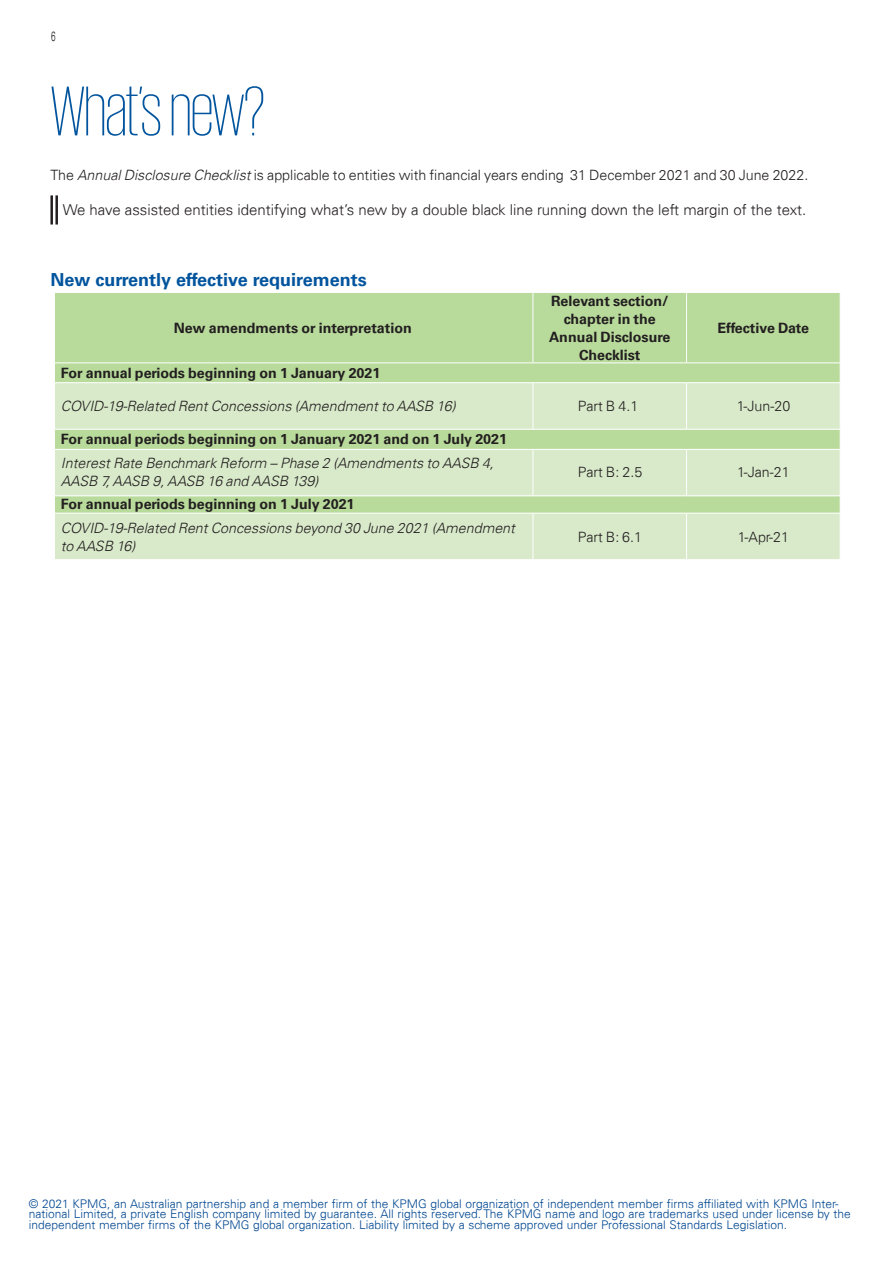
<style>
.page{position:relative;width:893px;height:1263px;background:#fff}
.page>*{position:absolute;margin:0;border:0;box-sizing:border-box;transform-origin:0 0}
.t1{font:200 72px "KPMG";letter-spacing:-.015em;color:#01549d}
.t2{font:700 18px "Univers 65";color:#01549d}
.t3{font:300 15px "Univers 45";color:#231f20}
.t4{font:700 14.25px/18px "Univers 65";color:#231f20;text-align:center}
.t5{font:italic 300 14.25px/18px "Univers 45";color:#231f20}
.t6{font:300 14.25px "Univers 45";color:#231f20}
.t7{font:300 13.5px "Univers 45";color:#231f20;scale:.6 1}
.t8{font:300 12px/10.5px "Univers 45";color:#014790}
.s1{font-style:italic}
</style>
<div class="page">
<hr style="left:892px;top:0;width:1px;height:1263px;background:#01549d">
<hr style="left:50px;top:195px;width:3px;height:30px;background:#231f20">
<hr style="left:55px;top:195px;width:3px;height:30px;background:#231f20">
<div style="left:55px;top:293px;width:785px;height:89px;background:#b8da9b"></div>
<svg style="left:55px;top:383px;width:785px;height:176px;background:#d2e6c0"></svg>
<hr style="left:533px;top:362px;width:154px;height:1px;background:#fff">
<hr style="left:687px;top:362px;width:153px;height:1px;background:#fff">
<hr style="left:533px;top:429px;width:154px;height:1px;background:#fff">
<hr style="left:687px;top:429px;width:153px;height:1px;background:#fff">
<hr style="left:533px;top:449px;width:154px;height:1px;background:#fff">
<hr style="left:687px;top:449px;width:153px;height:1px;background:#fff">
<hr style="left:533px;top:495px;width:154px;height:1px;background:#fff">
<hr style="left:687px;top:495px;width:153px;height:1px;background:#fff">
<hr style="left:533px;top:513px;width:154px;height:1px;background:#fff">
<hr style="left:687px;top:513px;width:153px;height:1px;background:#fff">
<hr style="left:686px;top:293px;width:1px;height:69px;background:#fff">
<hr style="left:686px;top:383px;width:1px;height:46px;background:#fff">
<hr style="left:686px;top:450px;width:1px;height:45px;background:#fff">
<hr style="left:686px;top:513px;width:1px;height:46px;background:#fff">
<hr style="left:533px;top:293px;width:1px;height:69px;background:#fff">
<hr style="left:55px;top:362px;width:478px;height:1px;background:#fff">
<hr style="left:533px;top:383px;width:1px;height:46px;background:#fff">
<hr style="left:55px;top:429px;width:478px;height:1px;background:#fff">
<hr style="left:55px;top:449px;width:478px;height:1px;background:#fff">
<hr style="left:533px;top:450px;width:1px;height:45px;background:#fff">
<hr style="left:55px;top:495px;width:478px;height:1px;background:#fff">
<hr style="left:55px;top:513px;width:478px;height:1px;background:#fff">
<hr style="left:533px;top:513px;width:1px;height:46px;background:#fff">
<p class="t7" style="left:51px;top:28px;width:9px">6</p>
<h1 class="t1" style="left:50px;top:77px;width:216px">What’s new?</h1>
<p class="t6" style="left:50px;top:167px;width:759px">The <span class="s1">Annual Disclosure Checklist</span> is applicable to entities with financial years ending 31 December 2021 and 30 June 2022.</p>
<p class="t3" style="left:63px;top:201px;width:745px">We have assisted entities identifying what’s new by a double black line running down the left margin of the text.</p>
<h2 class="t2" style="left:50px;top:269px;width:318px">New currently effective requirements</h2>
<p class="t4" style="left:174px;top:319px;width:239px">New amendments or interpretation</p>
<p class="t4" style="left:549px;top:292px;width:123px">Relevant section/ chapter in the<br>Annual Disclosure<br>Checklist</p>
<p class="t4" style="left:718px;top:319px;width:93px">Effective Date</p>
<p class="t4" style="left:61px;top:364px;width:321px">For annual periods beginning on 1 January 2021</p>
<p class="t5" style="left:61px;top:397px;width:396px">COVID-19-Related Rent Concessions (Amendment to AASB 16)</p>
<p class="t6" style="left:578px;top:397px;width:62px">Part B 4.1</p>
<p class="t6" style="left:737px;top:397px;width:55px">1-Jun-20</p>
<p class="t4" style="left:61px;top:430px;width:448px">For annual periods beginning on 1 January 2021 and on 1 July 2021</p>
<p class="t5" style="left:61px;top:454px;width:435px">Interest Rate Benchmark Reform – Phase 2 (Amendments to AASB 4,<br>AASB 7, AASB 9, AASB 16 and AASB 139)</p>
<p class="t6" style="left:578px;top:463px;width:66px">Part B: 2.5</p>
<p class="t6" style="left:737px;top:463px;width:54px">1-Jan-21</p>
<p class="t4" style="left:61px;top:495px;width:295px">For annual periods beginning on 1 July 2021</p>
<p class="t5" style="left:61px;top:518px;width:456px">COVID-19-Related Rent Concessions beyond 30 June 2021 (Amendment to AASB 16)</p>
<p class="t6" style="left:578px;top:528px;width:66px">Part B: 6.1</p>
<p class="t6" style="left:738px;top:528px;width:53px">1-Apr-21</p>
<p class="t8" style="left:29px;top:1198px;width:823px">© 2021 KPMG, an Australian partnership and a member firm of the KPMG global organization of independent member firms affiliated with KPMG Inter&shy;national Limited, a private English company limited by guarantee. All rights reserved. The KPMG name and logo are trademarks used under license by the independent member firms of the KPMG global organization. Liability limited by a scheme approved under Professional Standards Legislation.</p>
</div>
